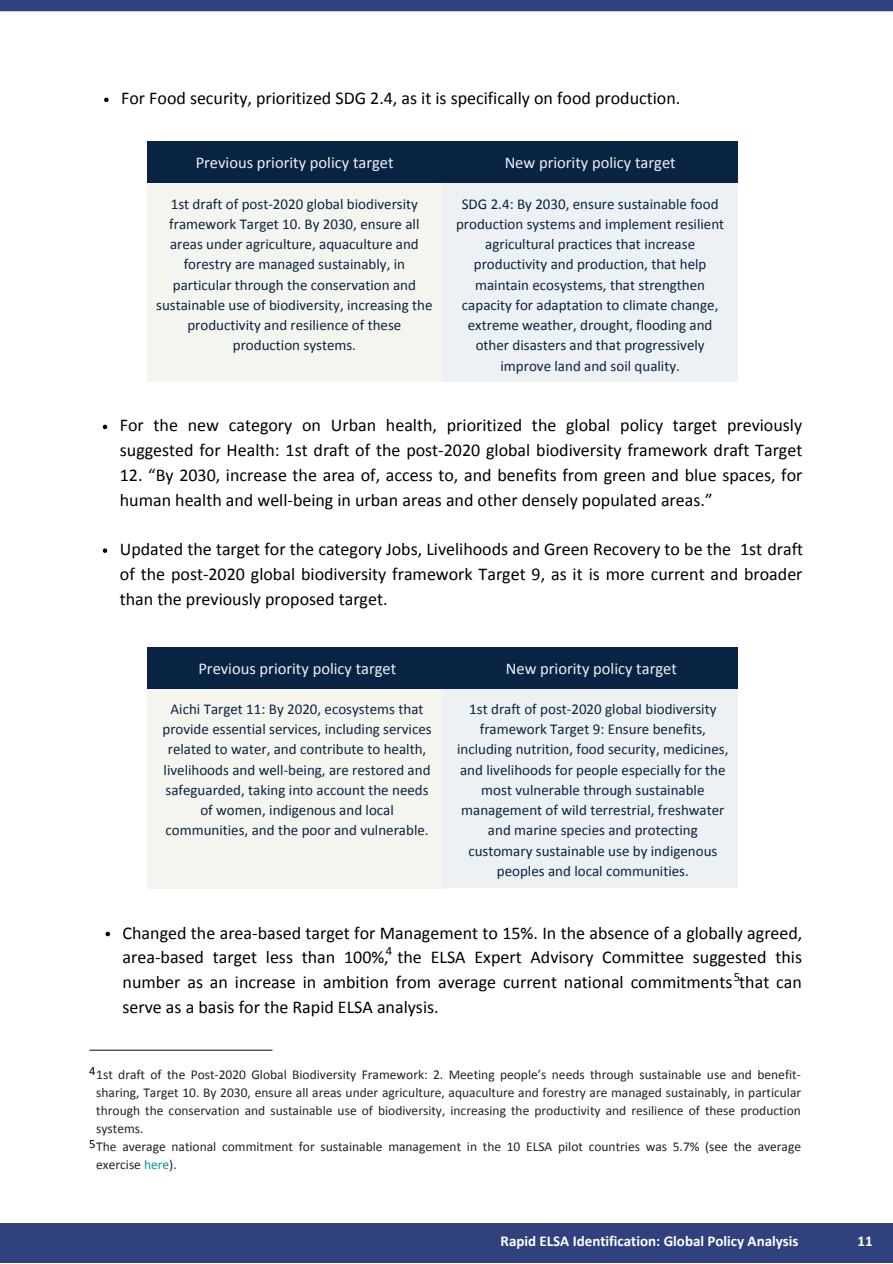
<style>
.page{position:relative;width:893px;height:1264px;background:#fff}
.page>*{position:absolute;margin:0;border:0;box-sizing:border-box;transform-origin:0 0}
.t1{font:18px/24.8px "Calibri";color:#000}
.t2{font:16.5px "Calibri";color:#edf1f4}
.t3{font:15px/20.2px "Calibri";color:#092342;text-align:center}
.t4{font:700 15px "Calibri";color:#fff}
.t5{font:13.5px/18px "Calibri";color:#222}
.t6{font:12.6px "Calibri";color:#000}
.s1{color:#0099a1}
</style>
<div class="page">
<svg style="left:104px;top:98px;width:5px;height:4px"></svg>
<div style="left:147px;top:182px;width:299px;height:199px;background:#f5f5ef"></div>
<div style="left:442px;top:182px;width:296px;height:199px;background:#edf1f4"></div>
<div style="left:147px;top:141px;width:590px;height:42px;background:#092342"></div>
<svg style="left:103px;top:424px;width:4px;height:5px"></svg>
<svg style="left:103px;top:548px;width:4px;height:5px"></svg>
<div style="left:147px;top:686px;width:299px;height:203px;background:#f5f5ef"></div>
<div style="left:442px;top:688px;width:296px;height:200px;background:#edf1f4"></div>
<div style="left:147px;top:646px;width:590px;height:42px;background:#092342"></div>
<svg style="left:105px;top:931px;width:5px;height:5px"></svg>
<hr style="left:90px;top:1049px;width:182px;height:1px;background:#222">
<div style="left:0;top:1223px;width:892px;height:39px;background:#30427d"></div>
<div style="left:0;top:0;width:892px;height:11px;background:#30427d"></div>
<p class="t1" style="left:121px;top:87px;width:560px">For Food security, prioritized SDG 2.4, as it is specifically on food production.</p>
<p class="t2" style="left:196px;top:156px;width:199px">Previous priority policy target</p>
<p class="t2" style="left:504px;top:156px;width:172px">New priority policy target</p>
<p class="t3" style="left:156px;top:195px;width:278px">1st draft of post-2020 global biodiversity framework Target 10. By 2030, ensure all areas under agriculture, aquaculture and forestry are managed sustainably, in particular through the conservation and sustainable use of biodiversity, increasing the productivity and resilience of these production systems.</p>
<p class="t3" style="left:456px;top:195px;width:269px">SDG 2.4: By 2030, ensure sustainable food production systems and implement resilient agricultural practices that increase productivity and production, that help maintain ecosystems, that strengthen capacity for adaptation to climate change, extreme weather, drought, flooding and other disasters and that progressively improve land and soil quality.</p>
<p class="t1" style="left:120px;top:414px;width:684px">For the new category on Urban health, prioritized the global policy target previously suggested for Health: 1st draft of the post-2020 global biodiversity framework draft Target</p>
<p class="t1" style="left:120px;top:464px;width:684px">12. “By 2030, increase the area of, access to, and benefits from green and blue spaces, for human health and well-being in urban areas and other densely populated areas.”</p>
<p class="t1" style="left:120px;top:538px;width:684px;text-align:justify">Updated the target for the category Jobs, Livelihoods and Green Recovery to be the 1st draft of the post-2020 global biodiversity framework Target 9, as it is more current and broader than the previously proposed target.</p>
<p class="t2" style="left:198px;top:661px;width:199px">Previous priority policy target</p>
<p class="t2" style="left:506px;top:661px;width:172px">New priority policy target</p>
<p class="t3" style="left:162px;top:700px;width:271px">Aichi Target 11: By 2020, ecosystems that provide essential services, including services related to water, and contribute to health, livelihoods and well-being, are restored and safeguarded, taking into account the needs of women, indigenous and local communities, and the poor and vulnerable.</p>
<p class="t3" style="left:457px;top:700px;width:273px">1st draft of post-2020 global biodiversity framework Target 9: Ensure benefits, including nutrition, food security, medicines, and livelihoods for people especially for the most vulnerable through sustainable management of wild terrestrial, freshwater and marine species and protecting customary sustainable use by indigenous peoples and local communities.</p>
<p class="t1" style="left:123px;top:921px;width:681px;text-align:justify">Changed the area-based target for Management to 15%. In the absence of a globally agreed, area-based target less than 100%, the ELSA Expert Advisory Committee suggested this number as an increase in ambition from average current national commitments that can serve as a basis for the Rapid ELSA analysis.</p>
<p class="t6" style="left:385px;top:945px;width:8px">4</p>
<p class="t6" style="left:733px;top:971px;width:8px">5</p>
<p class="t6" style="left:89px;top:1065px;width:8px">4</p>
<p class="t5" style="left:96px;top:1066px;width:706px">1st draft of the Post-2020 Global Biodiversity Framework: 2. Meeting people’s needs through sustainable use and benefit&shy;sharing, Target 10. By 2030, ensure all areas under agriculture, aquaculture and forestry are managed sustainably, in particular through the conservation and sustainable use of biodiversity, increasing the productivity and resilience of these production systems.<br>The average national commitment for sustainable management in the 10 ELSA pilot countries was 5.7% (see the average exercise <span class="s1">here</span>).</p>
<p class="t6" style="left:89px;top:1138px;width:8px">5</p>
<p class="t4" style="left:500px;top:1234px;width:299px">Rapid ELSA Identification: Global Policy Analysis</p>
<p class="t4" style="left:857px;top:1235px;width:17px">11</p>
</div>
